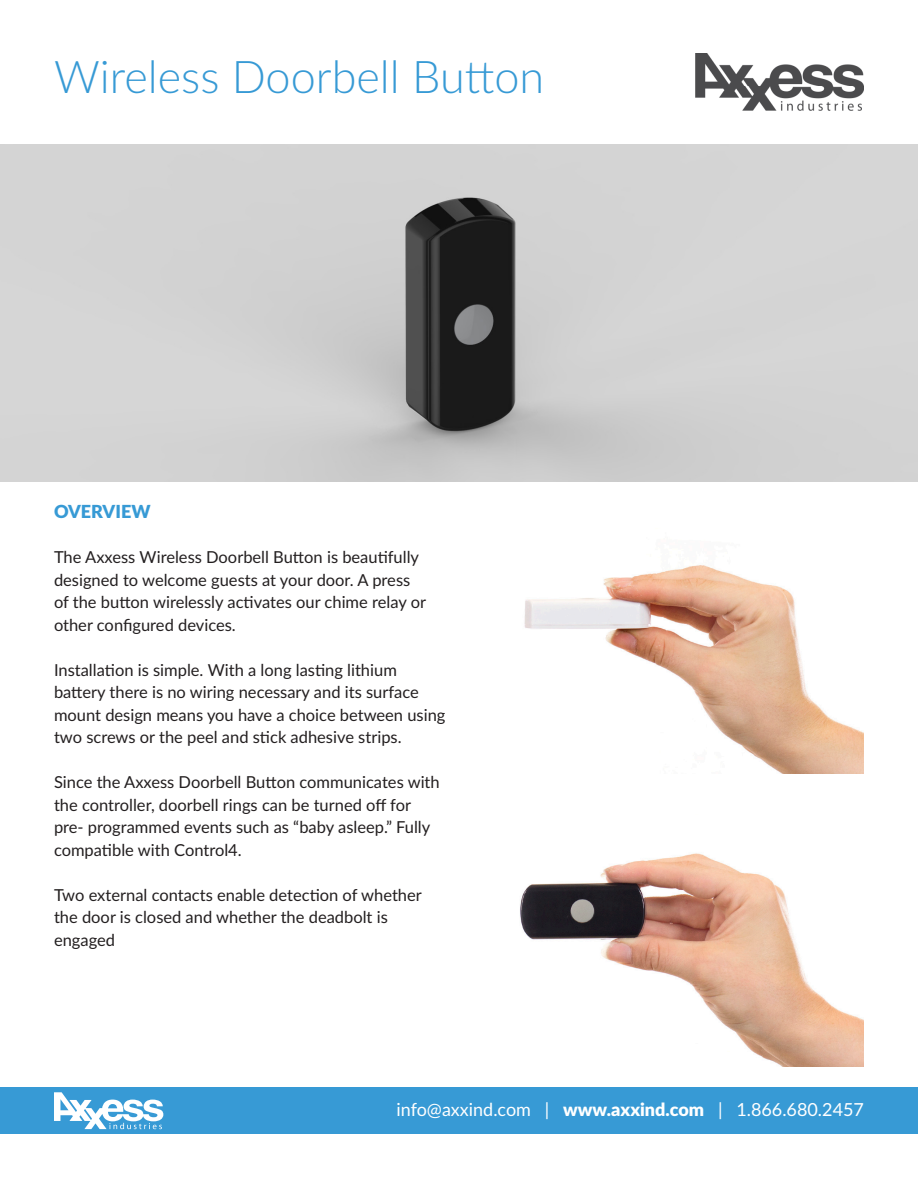
<style>
.page{position:relative;width:918px;height:1188px;background:#fff}
.page>*{position:absolute;margin:0;border:0;box-sizing:border-box;transform-origin:0 0}
.t1{font:300 45px "Lato";color:#379ad5}
.t2{font:18px "Lato";color:#fff}
.t3{font:900 18px "Lato";color:#379ad5}
.t4{font:16.5px/22.5px "Lato";color:#231f20}
.s1{font-weight:900}
</style>
<div class="page">
<img style="left:696px;top:54px;width:168px;height:57px">
<div style="left:0;top:1088px;width:918px;height:46px;background:#379ad5"></div>
<svg style="left:54px;top:1092px;width:109px;height:37px"></svg>
<img style="left:520px;top:853px;width:344px;height:213px">
<img style="left:524px;top:565px;width:340px;height:209px">
<img style="left:0;top:144px;width:918px;height:338px">
<p class="t1" style="left:54px;top:46px;width:492px">Wireless Doorbell Button</p>
<p class="t3" style="left:54px;top:498px;width:98px">OVERVIEW</p>
<p class="t4" style="left:54px;top:546px;width:374px">The Axxess Wireless Doorbell Button is beautifully designed to welcome guests at your door. A press of the button wirelessly activates our chime relay or other configured devices.</p>
<p class="t4" style="left:54px;top:658px;width:393px">Installation is simple. With a long lasting lithium battery there is no wiring necessary and its surface mount design means you have a choice between using two screws or the peel and stick adhesive strips.</p>
<p class="t4" style="left:54px;top:771px;width:387px">Since the Axxess Doorbell Button communicates with the controller, doorbell rings can be turned off for pre- programmed events such as “baby asleep.” Fully compatible with Control4.</p>
<p class="t4" style="left:54px;top:883px;width:369px">Two external contacts enable detection of whether the door is closed and whether the deadbolt is engaged</p>
<p class="t2" style="left:397px;top:1097px;width:469px">info@axxind.com | <span class="s1">www.axxind.com</span> | 1.866.680.2457</p>
</div>
